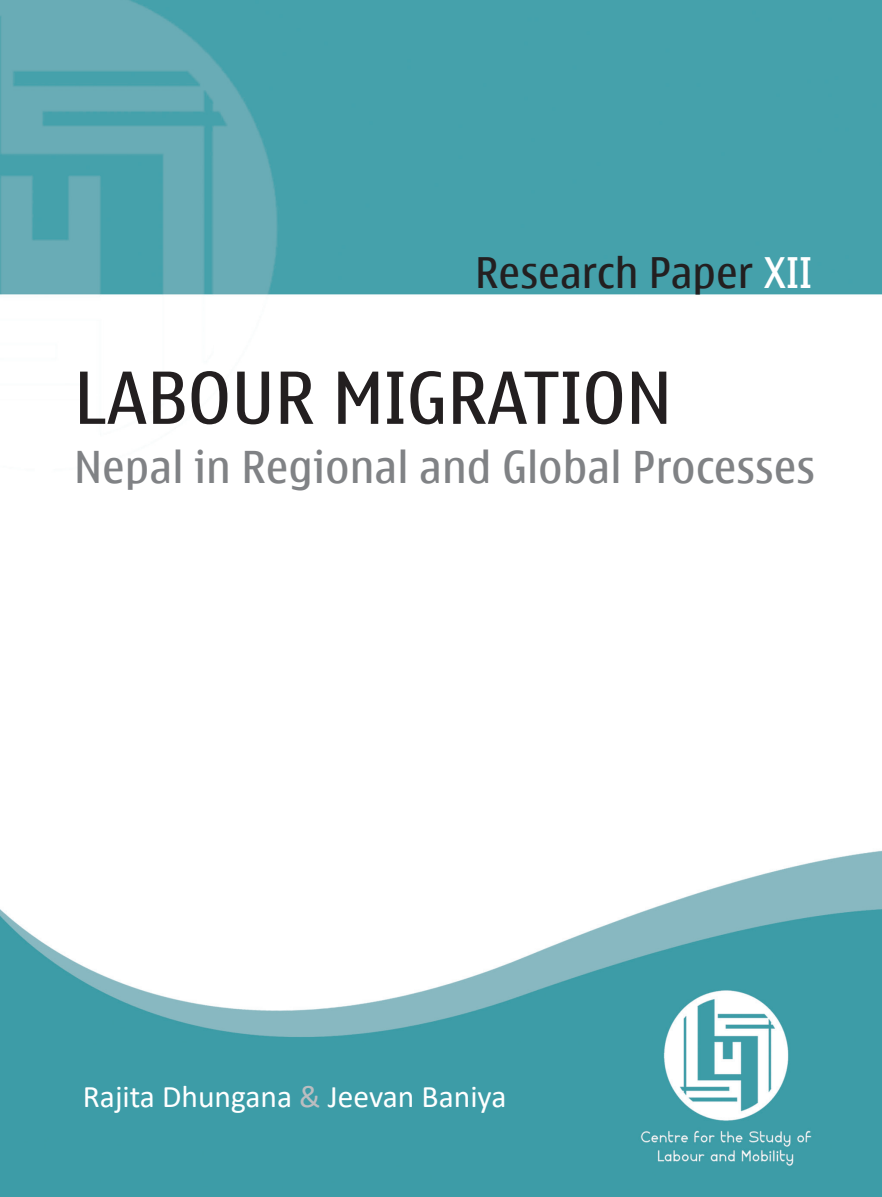
<style>
.page{position:relative;width:882px;height:1197px;background:#fff}
.page>*{position:absolute;margin:0;border:0;box-sizing:border-box;transform-origin:0 0}
.t1{font:71.75px "Nokia Standard Multiscript";color:#231f20}
.t2{font:43.75px "Nokia Standard Multiscript";color:#808285}
.t3{font:42px "Nokia Standard Multiscript";color:#231f20}
.t4{font:31.5px "Calibri";color:#fff}
.s1{color:#fff}
.s2{color:#bcbdc0}
</style>
<div class="page">
<hr style="left:0;top:0;width:1px;height:1197px;background:#45a1ab">
<img style="left:1px;top:0;width:881px;height:1197px">
<p class="t3" style="left:475px;top:249px;width:338px">Research Paper <span class="s1">XII</span></p>
<p class="t1" style="left:74px;top:357px;width:600px">LABOUR MIGRATION</p>
<p class="t2" style="left:74px;top:442px;width:742px">Nepal in Regional and Global Processes</p>
<p class="t4" style="left:83px;top:1074px;width:425px">Rajita Dhungana <span class="s2">&amp;</span> Jeevan Baniya</p>
</div>
